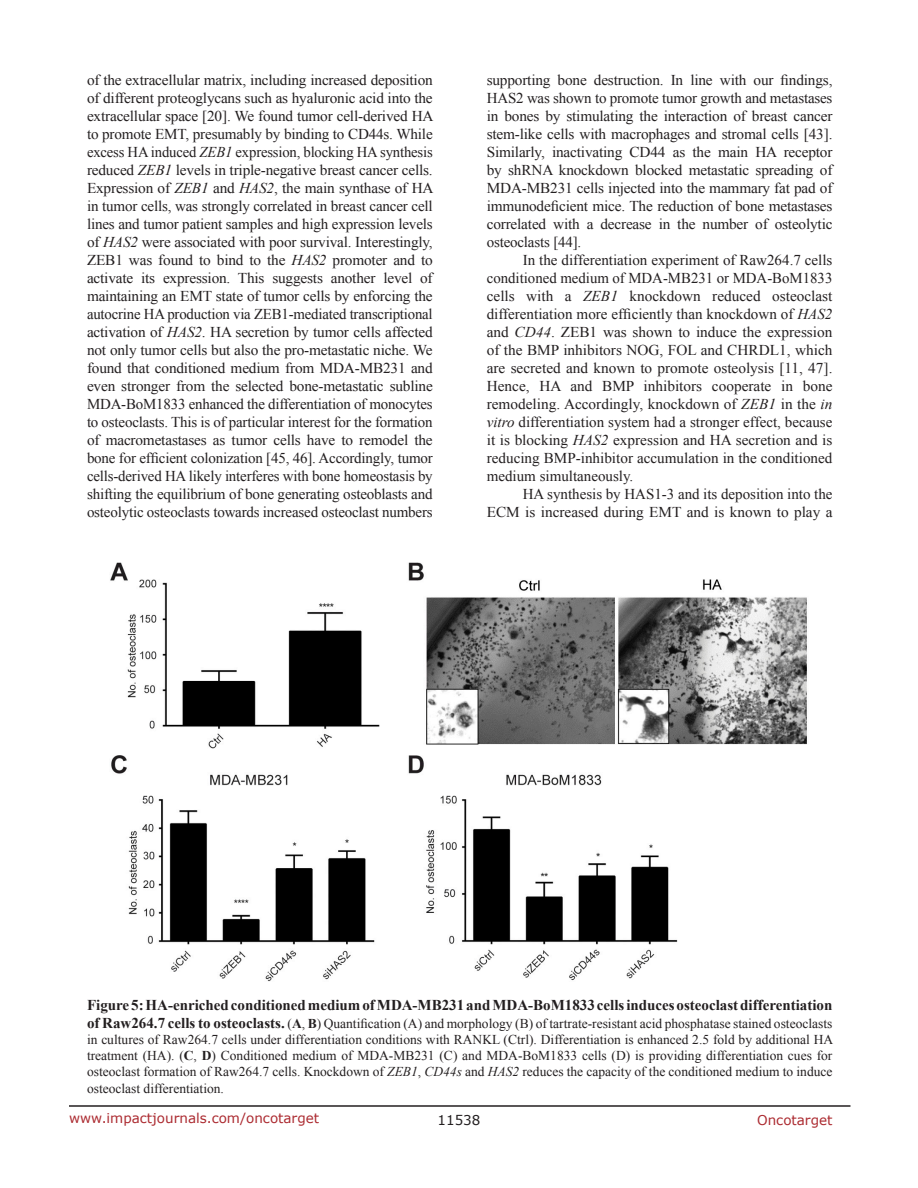
<style>
.page{position:relative;width:918px;height:1188px;background:#fff}
.page>*{position:absolute;margin:0;border:0;box-sizing:border-box;transform-origin:0 0}
.BodyText{font:15px/18px "Times New Roman";color:#231f20;text-align:justify}
.FigureText{font:700 15px "Times New Roman";color:#231f20}
.FigureText-2{font:13.5px/16.2px "Times New Roman";color:#231f20;text-align:justify}
.t1{font:13.5px "Verdana";color:#ac2b31}
.t2{font:13.5px "Verdana";color:#231f20}
.s1{font-style:italic}
.s2{font-weight:700;font-size:15px}
.s3{font-weight:700}
</style>
<div class="page">
<hr style="left:69px;top:1105px;width:781px;height:2px;background:#231f20">
<img style="left:110px;top:562px;width:697px;height:419px">
<p class="BodyText" style="left:87px;top:71px;width:348px">of the extracellular matrix, including increased deposition of different proteoglycans such as hyaluronic acid into the extracellular space [20]. We found tumor cell-derived HA to promote EMT, presumably by binding to CD44s. While excess HA induced <span class="s1">ZEB1</span> expression, blocking HA synthesis reduced <span class="s1">ZEB1</span> levels in triple-negative breast cancer cells.<br>Expression of <span class="s1">ZEB1</span> and <span class="s1">HAS2</span>, the main synthase of HA in tumor cells, was strongly correlated in breast cancer cell lines and tumor patient samples and high expression levels of <span class="s1">HAS2</span> were associated with poor survival. Interestingly, ZEB1 was found to bind to the <span class="s1">HAS2</span> promoter and to activate its expression. This suggests another level of maintaining an EMT state of tumor cells by enforcing the autocrine HA production via ZEB1-mediated transcriptional activation of <span class="s1">HAS2</span>. HA secretion by tumor cells affected not only tumor cells but also the pro-metastatic niche. We found that conditioned medium from MDA-MB231 and even stronger from the selected bone-metastatic subline MDA-BoM1833 enhanced the differentiation of monocytes to osteoclasts. This is of particular interest for the formation of macrometastases as tumor cells have to remodel the bone for efficient colonization [45, 46]. Accordingly, tumor cells-derived HA likely interferes with bone homeostasis by shifting the equilibrium of bone generating osteoblasts and osteolytic osteoclasts towards increased osteoclast numbers</p>
<p class="BodyText" style="left:487px;top:71px;width:347px">supporting bone destruction. In line with our findings, HAS2 was shown to promote tumor growth and metastases in bones by stimulating the interaction of breast cancer stem-like cells with macrophages and stromal cells [43].<br>Similarly, inactivating CD44 as the main HA receptor by shRNA knockdown blocked metastatic spreading of MDA-MB231 cells injected into the mammary fat pad of immunodeficient mice. The reduction of bone metastases correlated with a decrease in the number of osteolytic osteoclasts [44].</p>
<p class="BodyText" style="left:487px;top:251px;width:347px;text-indent:36px">In the differentiation experiment of Raw264.7 cells conditioned medium of MDA-MB231 or MDA-BoM1833 cells with a <span class="s1">ZEB1</span> knockdown reduced osteoclast differentiation more efficiently than knockdown of <span class="s1">HAS2 </span>and <span class="s1">CD44</span>. ZEB1 was shown to induce the expression of the BMP inhibitors NOG, FOL and CHRDL1, which are secreted and known to promote osteolysis [11, 47].<br>Hence, HA and BMP inhibitors cooperate in bone remodeling. Accordingly, knockdown of <span class="s1">ZEB1</span> in the <span class="s1">in vitro</span> differentiation system had a stronger effect, because it is blocking <span class="s1">HAS2</span> expression and HA secretion and is reducing BMP-inhibitor accumulation in the conditioned medium simultaneously.</p>
<p class="BodyText" style="left:487px;top:485px;width:347px;text-align:right">HA synthesis by HAS1-3 and its deposition into the<br>ECM is increased during EMT and is known to play a</p>
<p class="FigureText" style="left:87px;top:994px;width:747px">Figure 5: HA-enriched conditioned medium of MDA-MB231 and MDA-BoM1833 cells induces osteoclast differentiation</p>
<p class="FigureText-2" style="left:87px;top:1015px;width:748px"><span class="s2">of Raw264.7 cells to osteoclasts.</span> (<span class="s3">A</span>, <span class="s3">B</span>) Quantification (A) and morphology (B) of tartrate-resistant acid phosphatase stained osteoclasts in cultures of Raw264.7 cells under differentiation conditions with RANKL (Ctrl). Differentiation is enhanced 2.5 fold by additional HA treatment (HA). (<span class="s3">C</span>, <span class="s3">D</span>) Conditioned medium of MDA-MB231 (C) and MDA-BoM1833 cells (D) is providing differentiation cues for osteoclast formation of Raw264.7 cells. Knockdown of <span class="s1">ZEB1</span>, <span class="s1">CD44s</span> and <span class="s1">HAS2</span> reduces the capacity of the conditioned medium to induce osteoclast differentiation.</p>
<p class="t1" style="left:69px;top:1109px;width:252px">www.impactjournals.com/oncotarget</p>
<p class="t2" style="left:438px;top:1111px;width:44px">11538</p>
<p class="t1" style="left:757px;top:1111px;width:77px">Oncotarget</p>
</div>
